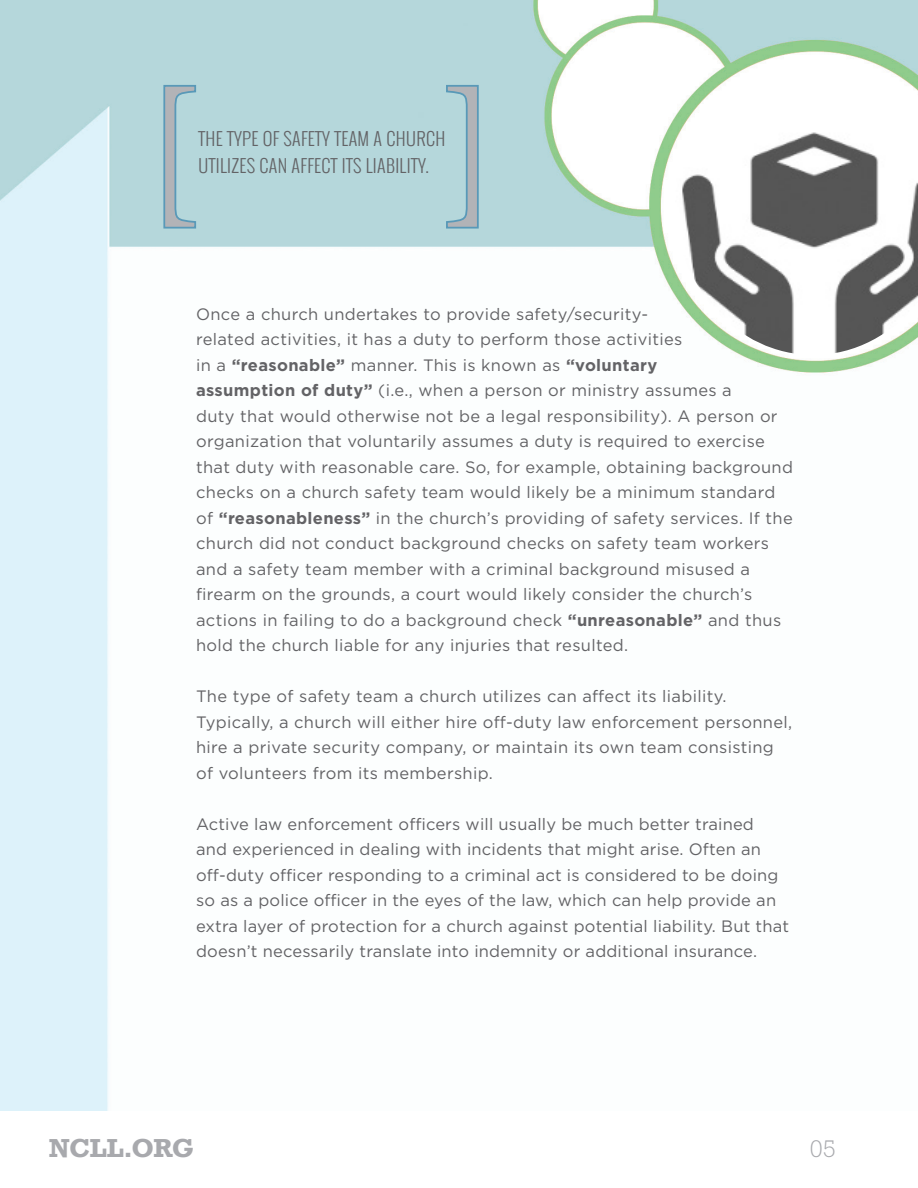
<style>
.page{position:relative;width:918px;height:1188px;background:#fff}
.page>*{position:absolute;margin:0;border:0;box-sizing:border-box;transform-origin:0 0}
.t1{font:700 24.45px "Rockwell";letter-spacing:-.025em;color:#a8a9ad}
.t2{font:300 24.45px "Rockwell";color:#a8a9ad}
.t3{font:300 18px/27px "Oswald";letter-spacing:.02em;color:#636366}
.t4{font:16.5px/25.5px "Gotham";letter-spacing:.02em;color:#636366}
.s1{font-weight:700}
</style>
<div class="page">
<img style="left:0;top:0;width:918px;height:1110px">
<svg style="left:163px;top:84px;width:34px;height:145px;background:#a7c3ca"></svg>
<svg style="left:445px;top:84px;width:35px;height:145px;background:#a7c3cb"></svg>
<img style="left:675px;top:122px;width:243px;height:233px">
<p class="t3" style="left:199px;top:125px;width:248px">THE TYPE OF SAFETY TEAM A CHURCH<br>UTILIZES CAN AFFECT ITS LIABILITY.</p>
<p class="t4" style="left:196px;top:301px;width:598px">Once a church undertakes to provide safety/security-<br>related activities, it has a duty to perform those activities<br>in a <span class="s1">“reasonable”</span> manner. This is known as <span class="s1">“voluntary<br>assumption of duty”</span> (i.e., when a person or ministry assumes a<br>duty that would otherwise not be a legal responsibility). A person or organization that voluntarily assumes a duty is required to exercise that duty with reasonable care. So, for example, obtaining background checks on a church safety team would likely be a minimum standard of <span class="s1">“reasonableness”</span> in the church’s providing of safety services. If the church did not conduct background checks on safety team workers and a safety team member with a criminal background misused a firearm on the grounds, a court would likely consider the church’s actions in failing to do a background check <span class="s1">“unreasonable”</span> and thus hold the church liable for any injuries that resulted.</p>
<p class="t4" style="left:196px;top:683px;width:598px">The type of safety team a church utilizes can affect its liability.<br>Typically, a church will either hire off-duty law enforcement personnel, hire a private security company, or maintain its own team consisting of volunteers from its membership.</p>
<p class="t4" style="left:196px;top:811px;width:594px">Active law enforcement officers will usually be much better trained<br>and experienced in dealing with incidents that might arise. Often an off-duty officer responding to a criminal act is considered to be doing so as a police officer in the eyes of the law, which can help provide an extra layer of protection for a church against potential liability. But that doesn’t necessarily translate into indemnity or additional insurance.</p>
<p class="t1" style="left:49px;top:1133px;width:147px">NCLL.ORG</p>
<p class="t2" style="left:810px;top:1135px;width:27px">05</p>
</div>
